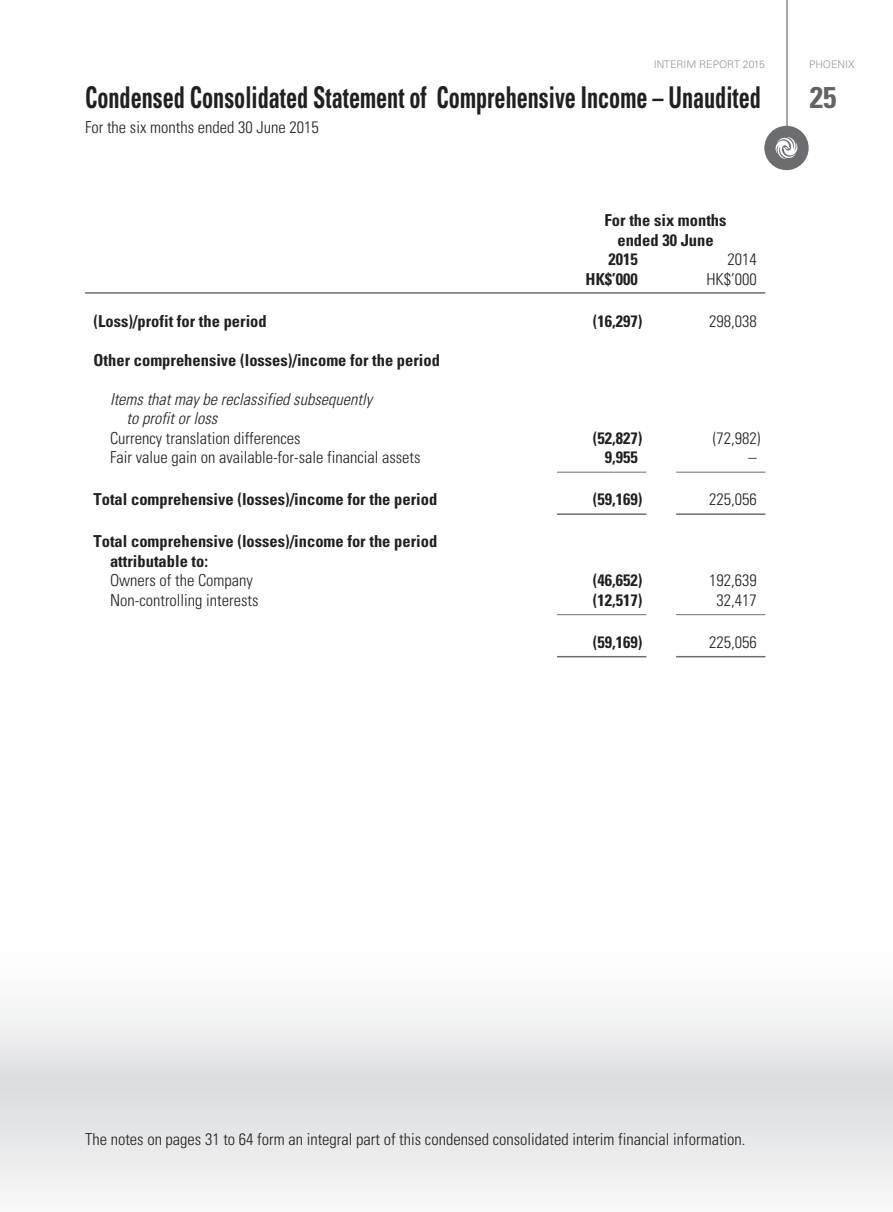
<style>
.page{position:relative;width:893px;height:1212px;background:#fff}
.page>*{position:absolute;margin:0;border:0;box-sizing:border-box;transform-origin:0 0}
.t1{font:700 condensed 30px "Univers LT Std";color:#231f20;scale:.74 1}
.t2{font:700 condensed 30px "Univers LT Std";color:#636366}
.t3{font:300 condensed 16.5px "Univers LT Std";color:#231f20}
.t4{font:700 condensed 16.5px/19.5px "Univers LT Std";color:#231f20}
.t5{font:italic 300 condensed 16.5px/19.5px "Univers LT Std";color:#231f20}
.t6{font:300 10.5px "Univers LT Std";color:#939598}
</style>
<div class="page">
<hr style="left:786px;top:0;width:2px;height:170px;background:#636366">
<div style="left:764px;top:126px;width:45px;height:44px;background:#6c6d70;border-radius:50%"></div>
<svg style="left:775px;top:137px;width:23px;height:22px"></svg>
<svg style="left:0;top:1009px;width:893px;height:187px"></svg>
<hr style="left:85px;top:292px;width:680px;height:2px;background:#6c6d70">
<hr style="left:557px;top:472px;width:89px;height:1px;background:#6c6d70">
<hr style="left:676px;top:472px;width:89px;height:1px;background:#6c6d70">
<hr style="left:557px;top:513px;width:89px;height:2px;background:#6c6d70">
<hr style="left:676px;top:513px;width:89px;height:2px;background:#6c6d70">
<hr style="left:557px;top:614px;width:89px;height:1px;background:#6c6d70">
<hr style="left:676px;top:614px;width:89px;height:1px;background:#6c6d70">
<hr style="left:557px;top:656px;width:89px;height:1px;background:#6c6d70">
<hr style="left:676px;top:656px;width:89px;height:1px;background:#6c6d70">
<p class="t6" style="left:654px;top:58px;width:113px">INTERIM REPORT 2015</p>
<p class="t6" style="left:809px;top:58px;width:47px">PHOENIX</p>
<h1 class="t1" style="left:85px;top:79px;width:915px">Condensed Consolidated Statement of Comprehensive Income – Unaudited</h1>
<p class="t3" style="left:85px;top:117px;width:235px">For the six months ended 30 June 2015</p>
<p class="t4" style="left:605px;top:211px;width:123px">For the six months</p>
<p class="t4" style="left:617px;top:230px;width:98px">ended 30 June</p>
<p class="t4" style="left:608px;top:250px;width:31px">2015</p>
<p class="t3" style="left:728px;top:250px;width:31px">2014</p>
<p class="t4" style="left:586px;top:269px;width:54px">HK$’000</p>
<p class="t3" style="left:706px;top:269px;width:52px">HK$’000</p>
<p class="t4" style="left:94px;top:311px;width:175px">(Loss)/profit for the period</p>
<p class="t4" style="left:593px;top:311px;width:51px">(16,297)</p>
<p class="t3" style="left:709px;top:311px;width:49px">298,038</p>
<p class="t4" style="left:94px;top:350px;width:348px">Other comprehensive (losses)/income for the period</p>
<p class="t5" style="left:127px;top:389px;width:247px;text-indent:-16px">Items that may be reclassified subsequently to profit or loss</p>
<p class="t3" style="left:110px;top:428px;width:192px">Currency translation differences</p>
<p class="t4" style="left:593px;top:428px;width:51px">(52,827)</p>
<p class="t3" style="left:713px;top:428px;width:49px">(72,982)</p>
<p class="t3" style="left:110px;top:448px;width:312px">Fair value gain on available-for-sale financial assets</p>
<p class="t4" style="left:605px;top:448px;width:34px">9,955</p>
<p class="t3" style="left:749px;top:448px;width:10px">–</p>
<p class="t4" style="left:94px;top:490px;width:345px">Total comprehensive (losses)/income for the period</p>
<p class="t4" style="left:593px;top:490px;width:51px">(59,169)</p>
<p class="t3" style="left:709px;top:490px;width:49px">225,056</p>
<p class="t4" style="left:110px;top:532px;width:329px;text-indent:-16px">Total comprehensive (losses)/income for the period attributable to:</p>
<p class="t3" style="left:110px;top:571px;width:144px">Owners of the Company</p>
<p class="t4" style="left:593px;top:571px;width:51px">(46,652)</p>
<p class="t3" style="left:709px;top:571px;width:49px">192,639</p>
<p class="t3" style="left:110px;top:590px;width:150px">Non-controlling interests</p>
<p class="t4" style="left:593px;top:590px;width:51px">(12,517)</p>
<p class="t3" style="left:717px;top:590px;width:42px">32,417</p>
<p class="t4" style="left:593px;top:632px;width:51px">(59,169)</p>
<p class="t3" style="left:709px;top:632px;width:49px">225,056</p>
<h1 class="t2" style="left:810px;top:79px;width:28px">25</h1>
<p class="t3" style="left:85px;top:1130px;width:662px">The notes on pages 31 to 64 form an integral part of this condensed consolidated interim financial information.</p>
</div>
